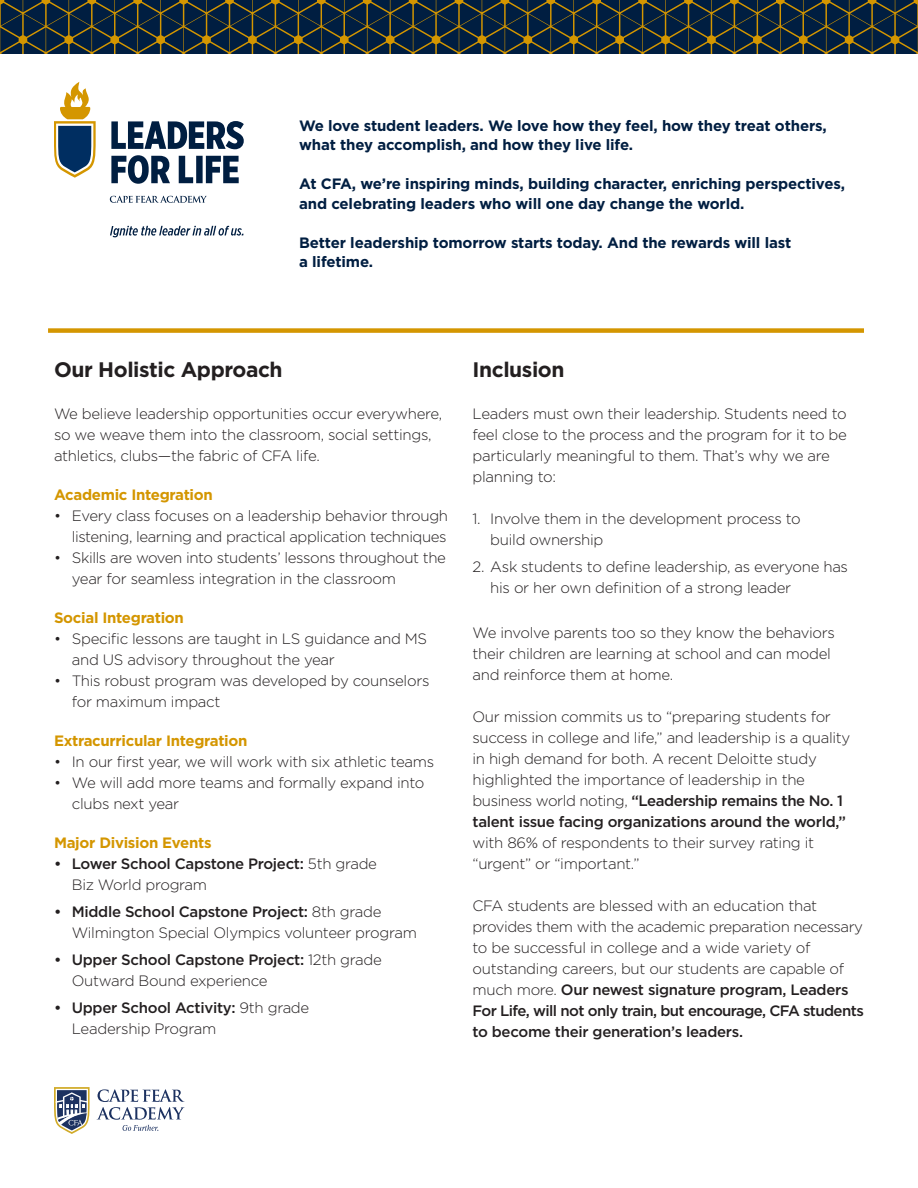
<style>
.page{position:relative;width:918px;height:1188px;background:#fff}
.page>*{position:absolute;margin:0;border:0;box-sizing:border-box;transform-origin:0 0}
.t1{font:700 21px "Gotham";letter-spacing:-.02em;color:#231f20}
.t2{font:300 15px/21px "Gotham";letter-spacing:-.02em;color:#231f20}
.t3{font:700 15px/19.5px "Gotham";letter-spacing:-.01em;color:#001e41}
.t4{font:700 15px "Gotham";letter-spacing:-.02em;color:#d49600}
.t5{font:500 15px/21px "Gotham";letter-spacing:-.02em;color:#231f20}
.s1{font-weight:300}
.s2{font-weight:500}
</style>
<div class="page">
<svg style="left:97px;top:1089px;width:88px;height:42px"></svg>
<svg style="left:54px;top:1087px;width:36px;height:47px"></svg>
<svg style="left:0;top:0;width:918px;height:54px;background:#233136"></svg>
<svg style="left:111px;top:155px;width:128px;height:29px"></svg>
<svg style="left:111px;top:121px;width:133px;height:28px"></svg>
<svg style="left:110px;top:196px;width:97px;height:7px"></svg>
<svg style="left:110px;top:226px;width:134px;height:11px"></svg>
<svg style="left:54px;top:82px;width:42px;height:96px"></svg>
<div style="left:48px;top:328px;width:816px;height:5px;background:#d49600"></div>
<p class="t3" style="left:299px;top:116px;width:529px">We love student leaders. We love how they feel, how they treat others, what they accomplish, and how they live life.</p>
<p class="t3" style="left:299px;top:174px;width:547px">At CFA, we’re inspiring minds, building character, enriching perspectives, and celebrating leaders who will one day change the world.</p>
<p class="t3" style="left:299px;top:233px;width:494px">Better leadership tomorrow starts today. And the rewards will last a lifetime.</p>
<p class="t1" style="left:54px;top:356px;width:230px">Our Holistic Approach</p>
<p class="t2" style="left:54px;top:403px;width:390px">We believe leadership opportunities occur everywhere, so we weave them into the classroom, social settings, athletics, clubs—the fabric of CFA life.</p>
<p class="t4" style="left:54px;top:485px;width:160px">Academic Integration</p>
<p class="t2" style="left:54px;top:505px;width:396px;text-align:right">• Every class focuses on a leadership behavior through listening, learning and practical application techniques</p>
<p class="t2" style="left:72px;top:547px;width:376px;text-indent:-18px">• Skills are woven into students’ lessons throughout the year for seamless integration in the classroom</p>
<p class="t4" style="left:54px;top:608px;width:131px">Social Integration</p>
<p class="t2" style="left:72px;top:628px;width:357px;text-indent:-18px">• Specific lessons are taught in LS guidance and MS and US advisory throughout the year</p>
<p class="t2" style="left:72px;top:670px;width:359px;text-indent:-18px">• This robust program was developed by counselors for maximum impact</p>
<p class="t4" style="left:54px;top:731px;width:195px">Extracurricular Integration</p>
<p class="t2" style="left:54px;top:751px;width:382px">• In our first year, we will work with six athletic teams</p>
<p class="t2" style="left:72px;top:772px;width:354px;text-indent:-18px">• We will add more teams and formally expand into clubs next year</p>
<p class="t4" style="left:54px;top:833px;width:159px">Major Division Events</p>
<p class="t5" style="left:72px;top:853px;width:307px;text-indent:-18px">• Lower School Capstone Project: <span class="s1">5th grade<br>Biz World program</span></p>
<p class="t2" style="left:72px;top:901px;width:347px;text-indent:-18px"><span class="s2">• Middle School Capstone Project:</span> 8th grade<br>Wilmington Special Olympics volunteer program</p>
<p class="t2" style="left:72px;top:949px;width:312px;text-indent:-18px"><span class="s2">• Upper School Capstone Project:</span> 12th grade<br>Outward Bound experience</p>
<p class="t2" style="left:72px;top:997px;width:239px;text-indent:-18px"><span class="s2">• Upper School Activity:</span> 9th grade<br>Leadership Program</p>
<p class="t1" style="left:472px;top:356px;width:94px">Inclusion</p>
<p class="t2" style="left:472px;top:403px;width:376px">Leaders must own their leadership. Students need to feel close to the process and the program for it to be particularly meaningful to them. That’s why we are planning to:</p>
<p class="t2" style="left:490px;top:508px;width:312px;text-indent:-18px">1. Involve them in the development process to build ownership</p>
<p class="t2" style="left:490px;top:556px;width:359px;text-indent:-18px">2. Ask students to define leadership, as everyone has his or her own definition of a strong leader</p>
<p class="t2" style="left:472px;top:622px;width:364px">We involve parents too so they know the behaviors their children are learning at school and can model and reinforce them at home.</p>
<p class="t2" style="left:472px;top:706px;width:379px">Our mission commits us to “preparing students for success in college and life,” and leadership is a quality in high demand for both. A recent Deloitte study highlighted the importance of leadership in the business world noting, <span class="s2">“Leadership remains the No. 1 talent issue facing organizations around the world,” </span>with 86% of respondents to their survey rating it “urgent” or “important.”</p>
<p class="t2" style="left:472px;top:895px;width:393px">CFA students are blessed with an education that provides them with the academic preparation necessary to be successful in college and a wide variety of outstanding careers, but our students are capable of much more. <span class="s2">Our newest signature program, Leaders For Life, will not only train, but encourage, CFA students to become their generation’s leaders.</span></p>
</div>
